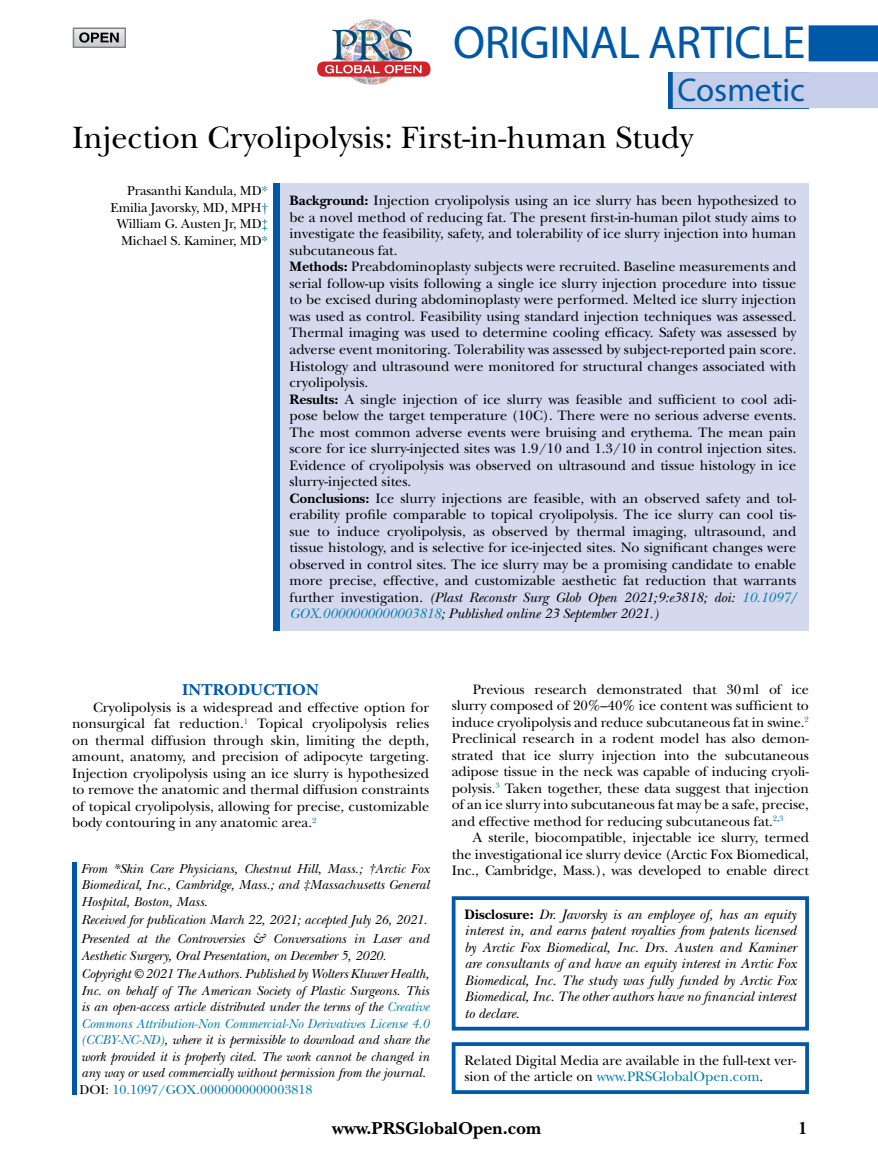
<style>
.page{position:relative;width:878px;height:1175px;background:#fff}
.page>*{position:absolute;margin:0;border:0;box-sizing:border-box;transform-origin:0 0}
.t1{font:46.5px "Myriad Pro";letter-spacing:-.01em;color:#0058a9}
.t2{font:33px "Myriad Pro";color:#0058a9}
.t3{font:32.25px "New Baskerville Std";color:#000}
.t4{font:700 18px "New Baskerville Std";color:#000}
.t5{font:700 16.5px "New Baskerville Std";color:#0058a9}
.t6{font:14.25px/16.5px "New Baskerville Std";color:#000;text-align:justify}
.t7{font:italic 14.25px/16.5px "New Baskerville Std";color:#000;text-align:justify}
.t8{font:italic 13.5px/16.5px "New Baskerville Std";letter-spacing:-.005em;color:#000}
.t9{font:13.5px/16.5px "New Baskerville Std";letter-spacing:-.01em;color:#000;text-align:right}
.s1{color:#017eac}
.s2{font-weight:700}
.s3{font-style:italic}
.s4{font-style:italic;color:#017eac}
.s5{font-style:normal}
.s6{font-style:normal;color:#017eac}
.s7{font-weight:700;font-style:normal}
</style>
<div class="page">
<div style="left:73px;top:28px;width:52px;height:20px;border:2px solid #808285"></div>
<svg style="left:79px;top:32px;width:40px;height:11px"></svg>
<div style="left:452px;top:1042px;width:356px;height:52px;border:4px solid #0058a9"></div>
<div style="left:452px;top:896px;width:356px;height:134px;border:4px solid #0058a9"></div>
<div style="left:668px;top:72px;width:141px;height:36px;background:#0058a9"></div>
<div style="left:672px;top:72px;width:206px;height:36px;background:#c7cee9"></div>
<hr style="left:72px;top:862px;width:4px;height:49px;background:#0058a9">
<hr style="left:72px;top:911px;width:4px;height:19px;background:#0058a9">
<hr style="left:72px;top:930px;width:4px;height:35px;background:#0058a9">
<hr style="left:72px;top:965px;width:4px;height:118px;background:#0058a9">
<hr style="left:72px;top:1081px;width:4px;height:13px;background:#0058a9">
<div style="left:274px;top:126px;width:534px;height:505px;background:#d4d9ee"></div>
<div style="left:274px;top:172px;width:534px;height:11px;background:#fff"></div>
<div style="left:274px;top:183px;width:6px;height:76px;background:#0058a9"></div>
<div style="left:274px;top:249px;width:6px;height:142px;background:#0058a9"></div>
<div style="left:274px;top:381px;width:6px;height:109px;background:#0058a9"></div>
<div style="left:274px;top:480px;width:6px;height:151px;background:#0058a9"></div>
<div style="left:72px;top:126px;width:736px;height:47px;background:#fff"></div>
<div style="left:808px;top:25px;width:70px;height:36px;background:#0058a9"></div>
<img style="left:348px;top:20px;width:47px;height:64px">
<svg style="left:317px;top:61px;width:113px;height:16px"></svg>
<img style="left:325px;top:29px;width:96px;height:44px">
<h1 class="t1" style="left:453px;top:14px;width:354px">ORIGINAL ARTICLE</h1>
<h2 class="t2" style="left:677px;top:69px;width:129px">COSMETIC</h2>
<h3 class="t3" style="left:72px;top:119px;width:623px">Injection Cryolipolysis: First-in-human Study</h3>
<p class="t9" style="left:110px;top:183px;width:159px">Prasanthi Kandula, MD<span class="s1">*<br></span>Emilia Javorsky, MD, MPH<span class="s1">†<br></span>William G. Austen Jr, MD<span class="s1">‡<br></span>Michael S. Kaminer, MD<span class="s1">*</span></p>
<p class="t6" style="left:289px;top:193px;width:508px;text-align:left"><span class="s2">Background:</span> Injection cryolipolysis using an ice slurry has been hypothesized to be a novel method of reducing fat. The present first-in-human pilot study aims to investigate the feasibility, safety, and tolerability of ice slurry injection into human subcutaneous fat.<br><span class="s2">Methods:</span> Preabdominoplasty subjects were recruited. Baseline measurements and serial follow-up visits following a single ice slurry injection procedure into tissue to be excised during abdominoplasty were performed. Melted ice slurry injection was used as control. Feasibility using standard injection techniques was assessed.<br>Thermal imaging was used to determine cooling efficacy. Safety was assessed by adverse event monitoring. Tolerability was assessed by subject-reported pain score.<br>Histology and ultrasound were monitored for structural changes associated with cryolipolysis.<br><span class="s2">Results:</span> A single injection of ice slurry was feasible and sufficient to cool adi&shy;pose below the target temperature (10C). There were no serious adverse events.<br>The most common adverse events were bruising and erythema. The mean pain score for ice slurry-injected sites was 1.9/10 and 1.3/10 in control injection sites.<br>Evidence of cryolipolysis was observed on ultrasound and tissue histology in ice slurry-injected sites.<br><span class="s2">Conclusions:</span> Ice slurry injections are feasible, with an observed safety and tol&shy;erability profile comparable to topical cryolipolysis. The ice slurry can cool tis&shy;sue to induce cryolipolysis, as observed by thermal imaging, ultrasound, and tissue histology, and is selective for ice-injected sites. No significant changes were observed in control sites. The ice slurry may be a promising candidate to enable more precise, effective, and customizable aesthetic fat reduction that warrants further investigation. <span class="s3">(Plast Reconstr Surg Glob Open 2021;9:e3818; doi:</span> <span class="s4">10.1097/ GOX.0000000000003818</span><span class="s3">; Published online 23 September 2021.)</span></p>
<p class="t5" style="left:182px;top:680px;width:138px">INTRODUCTION</p>
<p class="t6" style="left:72px;top:699px;width:359px;text-indent:21px">Cryolipolysis is a widespread and effective option for nonsurgical fat reduction.<sup>1</sup> Topical cryolipolysis relies on thermal diffusion through skin, limiting the depth, amount, anatomy, and precision of adipocyte targeting.<br>Injection cryolipolysis using an ice slurry is hypothesized to remove the anatomic and thermal diffusion constraints of topical cryolipolysis, allowing for precise, customizable body contouring in any anatomic area.<sup>2</sup></p>
<p class="t8" style="left:81px;top:860px;width:350px;text-align:justify">From *Skin Care Physicians, Chestnut Hill, Mass.; †Arctic Fox Biomedical, Inc., Cambridge, Mass.; and ‡Massachusetts General Hospital, Boston, Mass.</p>
<p class="t8" style="left:81px;top:910px;width:350px;line-height:18.8px">Received for publication March 22, 2021; accepted July 26, 2021.<br>Presented at the Controversies &amp; Conversations in Laser and</p>
<p class="t8" style="left:81px;top:946px;width:350px;line-height:18.8px">Aesthetic Surgery, Oral Presentation, on December 5, 2020.<br>Copyright © 2021 The Authors. Published by Wolters Kluwer Health,</p>
<p class="t8" style="left:80px;top:982px;width:351px">Inc. on behalf of The American Society of Plastic Surgeons. This is an open-access article distributed under the terms of the <span class="s1">Creative Commons Attribution-Non Commercial-No Derivatives License 4.0 (CCBY-NC-ND)</span>, where it is permissible to download and share the work provided it is properly cited. The work cannot be changed in any way or used commercially without permission from the journal.<br><span class="s5">DOI:</span> <span class="s6">10.1097/GOX.0000000000003818</span></p>
<p class="t6" style="left:451px;top:681px;width:359px;text-indent:21px">Previous research demonstrated that 30ml of ice slurry composed of 20%–40% ice content was sufficient to induce cryolipolysis and reduce subcutaneous fat in swine.<sup>2<br></sup>Preclinical research in a rodent model has also demon&shy;strated that ice slurry injection into the subcutaneous adipose tissue in the neck was capable of inducing cryoli&shy;polysis.<sup>3</sup> Taken together, these data suggest that injection of an ice slurry into subcutaneous fat may be a safe, precise, and effective method for reducing subcutaneous fat.<sup>2</sup><sup>,</sup><sup>3</sup></p>
<p class="t6" style="left:451px;top:829px;width:359px;text-indent:21px">A sterile, biocompatible, injectable ice slurry, termed the investigational ice slurry device (Arctic Fox Biomedical, Inc., Cambridge, Mass.), was developed to enable direct</p>
<p class="t7" style="left:464px;top:906px;width:333px"><span class="s7">Disclosure:</span> Dr. Javorsky is an employee of, has an equity interest in, and earns patent royalties from patents licensed by Arctic Fox Biomedical, Inc. Drs. Austen and Kaminer are consultants of and have an equity interest in Arctic Fox Biomedical, Inc. The study was fully funded by Arctic Fox Biomedical, Inc. The other authors have no financial interest to declare.</p>
<p class="t6" style="left:464px;top:1051px;width:333px">Related Digital Media are available in the full-text ver&shy;sion of the article on <span class="s1">www.PRSGlobalOpen.com</span>.</p>
<p class="t4" style="left:332px;top:1118px;width:210px">www.PRSGlobalOpen.com</p>
<p class="t4" style="left:798px;top:1118px;width:11px">1</p>
</div>
